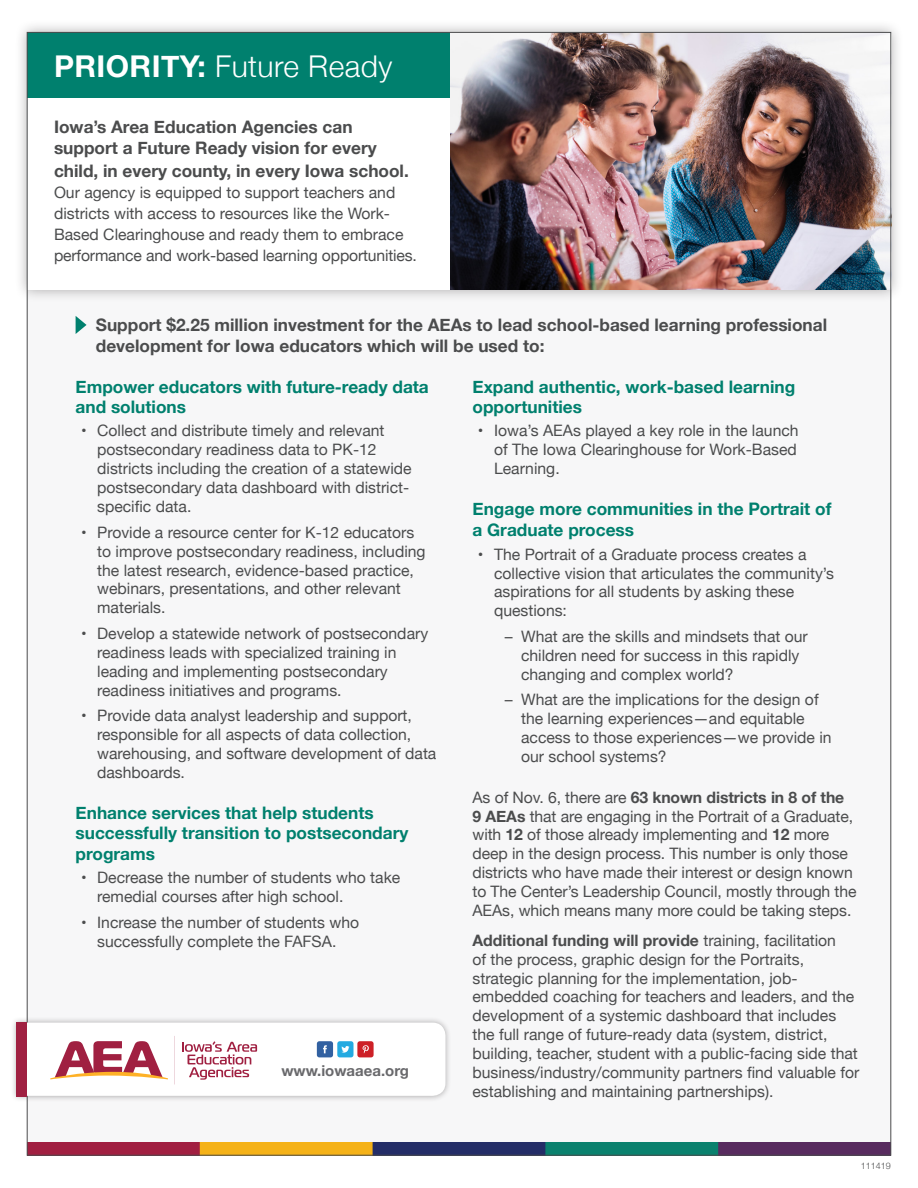
<style>
.page{position:relative;width:918px;height:1188px;background:#fff}
.page>*{position:absolute;margin:0;border:0;box-sizing:border-box;transform-origin:0 0}
.t1{font:300 30px "Helvetica Neue";letter-spacing:.015em;color:#fff}
.Heading_2{font:700 17.25px/20.7px "Helvetica Neue";color:#00806e}
.t2{font:700 17.25px/21.8px "Helvetica Neue";color:#4b4c4d}
.Body_text{font:15.75px/18.9px "Helvetica Neue";color:#4b4c4d}
.Body_text-2{font:700 15px "Helvetica Neue";color:#69696c}
.t3{font:300 9px "Helvetica Neue";color:#4b4c4d}
.s1{font-weight:700}
</style>
<div class="page">
<div style="left:27px;top:276px;width:864px;height:879px;background:#f7f7f8"></div>
<div style="left:15px;top:20px;width:889px;height:282px;background:#231f20;opacity:.35"></div>
<div style="left:27px;top:32px;width:424px;height:66px;background:#00806e"></div>
<div style="left:27px;top:98px;width:424px;height:191px;background:#fff"></div>
<img style="left:450px;top:34px;width:439px;height:255px">
<svg style="left:76px;top:316px;width:11px;height:18px"></svg>
<img style="left:29px;top:1142px;width:860px;height:11px">
<div style="left:10px;top:1017px;width:441px;height:85px;background:#231f20;opacity:.35"></div>
<div style="left:16px;top:1022px;width:11px;height:75px;background:#a02041"></div>
<svg style="left:27px;top:1023px;width:419px;height:73px"></svg>
<p class="t1" style="left:54px;top:42px;width:340px"><span class="s1">PRIORITY:</span> Future Ready</p>
<p class="t2" style="left:54px;top:117px;width:356px">Iowa’s Area Education Agencies can support a Future Ready vision for every child, in every county, in every Iowa school.</p>
<p class="Body_text" style="left:54px;top:183px;width:365px;line-height:21px">Our agency is equipped to support teachers and districts with access to resources like the Work-Based Clearinghouse and ready them to embrace performance and work-based learning opportunities.</p>
<p class="t2" style="left:96px;top:315px;width:733px;line-height:20.7px">Support $2.25 million investment for the AEAs to lead school-based learning professional development for Iowa educators which will be used to:</p>
<p class="Heading_2" style="left:76px;top:377px;width:355px">Empower educators with future-ready data and solutions</p>
<p class="Body_text" style="left:97px;top:422px;width:316px;text-indent:-16px">• Collect and distribute timely and relevant postsecondary readiness data to PK-12 districts including the creation of a statewide postsecondary data dashboard with district&shy;specific data.</p>
<p class="Body_text" style="left:97px;top:524px;width:330px;text-indent:-16px">• Provide a resource center for K-12 educators to improve postsecondary readiness, including the latest research, evidence-based practice, webinars, presentations, and other relevant materials.</p>
<p class="Body_text" style="left:97px;top:625px;width:333px;text-indent:-16px">• Develop a statewide network of postsecondary readiness leads with specialized training in leading and implementing postsecondary readiness initiatives and programs.</p>
<p class="Body_text" style="left:97px;top:707px;width:341px;text-indent:-16px">• Provide data analyst leadership and support, responsible for all aspects of data collection, warehousing, and software development of data dashboards.</p>
<p class="Heading_2" style="left:76px;top:803px;width:334px">Enhance services that help students successfully transition to postsecondary programs</p>
<p class="Body_text" style="left:97px;top:869px;width:305px;text-indent:-16px">• Decrease the number of students who take remedial courses after high school.</p>
<p class="Body_text" style="left:81px;top:914px;width:280px;text-align:center">• Increase the number of students who successfully complete the FAFSA.</p>
<p class="Body_text-2" style="left:281px;top:1059px;width:129px">www.iowaaea.org</p>
<p class="Heading_2" style="left:472px;top:377px;width:324px">Expand authentic, work-based learning opportunities</p>
<p class="Body_text" style="left:494px;top:422px;width:306px;text-align:justify;text-indent:-16px">• Iowa’s AEAs played a key role in the launch of The Iowa Clearinghouse for Work-Based Learning.</p>
<p class="Heading_2" style="left:472px;top:498px;width:360px;line-height:21.6px">Engage more communities in the Portrait of a Graduate process</p>
<p class="Body_text" style="left:494px;top:545px;width:341px;text-indent:-16px">• The Portrait of a Graduate process creates a collective vision that articulates the community’s aspirations for all students by asking these questions:</p>
<p class="Body_text" style="left:521px;top:628px;width:288px;text-indent:-16px">– What are the skills and mindsets that our children need for success in this rapidly changing and complex world?</p>
<p class="Body_text" style="left:521px;top:691px;width:312px;text-indent:-16px">– What are the implications for the design of the learning experiences—and equitable access to those experiences—we provide in our school systems?</p>
<p class="Body_text" style="left:472px;top:789px;width:386px">As of Nov. 6, there are <span class="s1">63 known districts in 8 of the 9 AEAs</span> that are engaging in the Portrait of a Graduate, with <span class="s1">12</span> of those already implementing and <span class="s1">12</span> more deep in the design process. This number is only those districts who have made their interest or design known to The Center’s Leadership Council, mostly through the AEAs, which means many more could be taking steps.</p>
<p class="Body_text" style="left:472px;top:932px;width:388px"><span class="s1">Additional funding will provide</span> training, facilitation<br>of the process, graphic design for the Portraits, strategic planning for the implementation, job&shy;embedded coaching for teachers and leaders, and the development of a systemic dashboard that includes the full range of future-ready data (system, district, building, teacher, student with a public-facing side that business/industry/community partners find valuable for establishing and maintaining partnerships).</p>
<p class="t3" style="left:861px;top:1158px;width:32px">111419</p>
</div>
